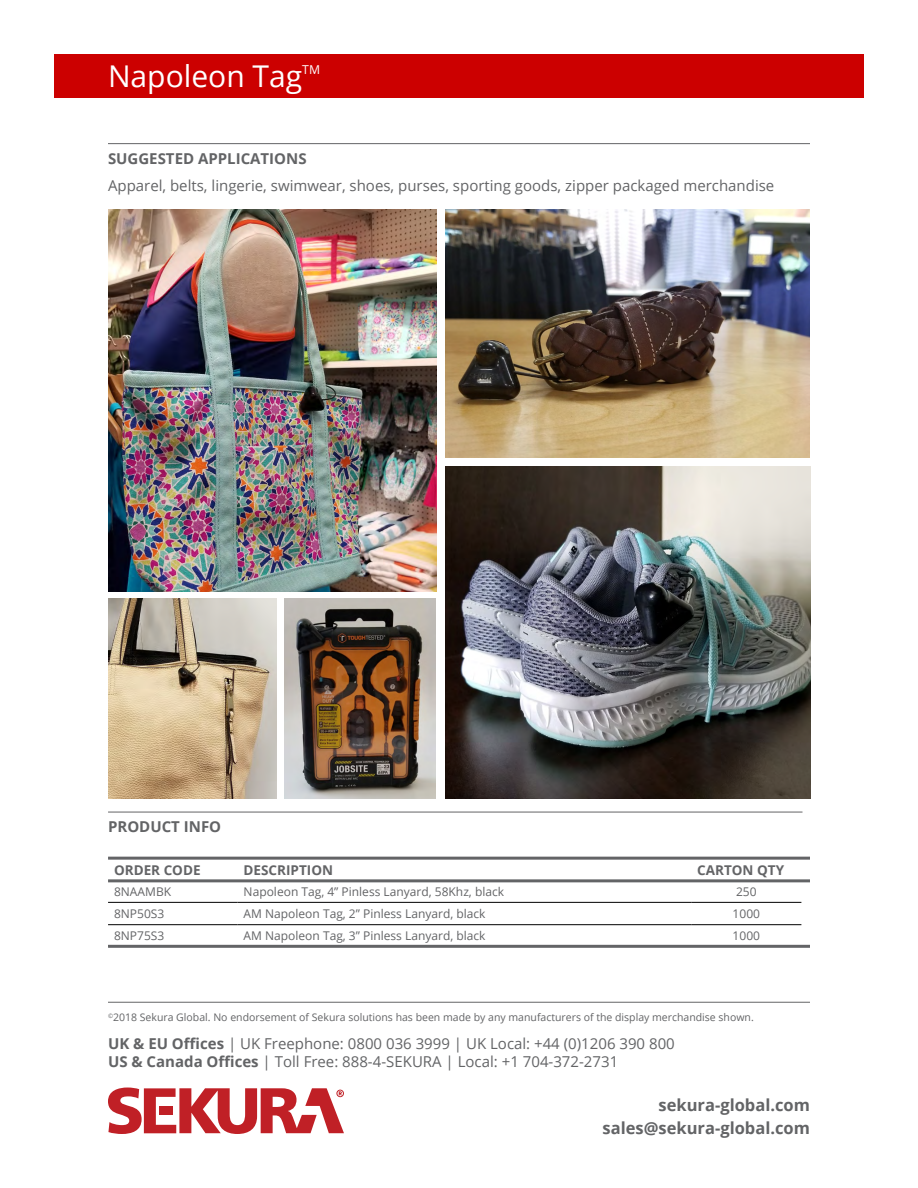
<style>
.page{position:relative;width:918px;height:1188px;background:#fff}
.page>*{position:absolute;margin:0;border:0;box-sizing:border-box;transform-origin:0 0}
.t1{font:30px "Open Sans";color:#fff}
.t2{font:700 16.5px "Open Sans";color:#636466}
.t3{font:15px/18px "Open Sans";color:#636466}
.t4{font:700 15px "Open Sans";color:#636466}
.t5{font:700 13.5px "Open Sans";color:#636466}
.t6{font:12.3px "Open Sans";color:#fff}
.t7{font:12px "Open Sans";color:#636466}
.t8{font:10.5px "Open Sans";color:#636466}
.s1{font-weight:700}
</style>
<div class="page">
<svg style="left:108px;top:1088px;width:236px;height:46px"></svg>
<div style="left:54px;top:54px;width:810px;height:43px;background:#c00"></div>
<hr style="left:108px;top:1002px;width:702px;height:1px;background:#636466">
<hr style="left:108px;top:143px;width:702px;height:1px;background:#636466">
<hr style="left:108px;top:812px;width:694px;height:1px;background:#636466">
<hr style="left:238px;top:902px;width:453px;height:1px;background:#000">
<hr style="left:691px;top:902px;width:110px;height:1px;background:#000">
<hr style="left:238px;top:924px;width:453px;height:1px;background:#000">
<hr style="left:691px;top:924px;width:110px;height:1px;background:#000">
<hr style="left:108px;top:902px;width:130px;height:1px;background:#000">
<hr style="left:108px;top:924px;width:130px;height:1px;background:#000">
<hr style="left:108px;top:857px;width:702px;height:3px;background:#636466">
<hr style="left:108px;top:879px;width:702px;height:3px;background:#636466">
<hr style="left:108px;top:945px;width:702px;height:3px;background:#636466">
<img style="left:284px;top:598px;width:152px;height:201px">
<img style="left:446px;top:466px;width:364px;height:333px">
<img style="left:108px;top:598px;width:168px;height:201px">
<img style="left:446px;top:210px;width:364px;height:248px">
<img style="left:108px;top:210px;width:328px;height:382px">
<h1 class="t1" style="left:108px;top:56px;width:196px">Napoleon Tag</h1>
<p class="t6" style="left:302px;top:61px;width:19px">TM</p>
<p class="t4" style="left:108px;top:148px;width:200px">SUGGESTED APPLICATIONS</p>
<p class="t3" style="left:108px;top:176px;width:668px">Apparel, belts, lingerie, swimwear, shoes, purses, sporting goods, zipper packaged merchandise</p>
<p class="t4" style="left:108px;top:816px;width:115px">PRODUCT INFO</p>
<p class="t5" style="left:114px;top:861px;width:88px">ORDER CODE</p>
<p class="t5" style="left:244px;top:861px;width:91px">DESCRIPTION</p>
<p class="t5" style="left:697px;top:861px;width:88px">CARTON QTY</p>
<p class="t7" style="left:114px;top:884px;width:59px">8NAAMBK</p>
<p class="t7" style="left:244px;top:884px;width:262px">Napoleon Tag, 4” Pinless Lanyard, 58Khz, black</p>
<p class="t7" style="left:736px;top:884px;width:22px">250</p>
<p class="t7" style="left:114px;top:905px;width:52px">8NP50S3</p>
<p class="t7" style="left:244px;top:905px;width:243px">AM Napoleon Tag, 2” Pinless Lanyard, black</p>
<p class="t7" style="left:733px;top:906px;width:29px">1000</p>
<p class="t7" style="left:114px;top:927px;width:52px">8NP75S3</p>
<p class="t7" style="left:244px;top:927px;width:243px">AM Napoleon Tag, 3” Pinless Lanyard, black</p>
<p class="t7" style="left:733px;top:927px;width:29px">1000</p>
<p class="t8" style="left:108px;top:1010px;width:647px"><sup>©</sup>2018 Sekura Global. No endorsement of Sekura solutions has been made by any manufacturers of the display merchandise shown.</p>
<p class="t3" style="left:108px;top:1034px;width:568px"><span class="s1">UK &amp; EU Offices</span> | UK Freephone: 0800 036 3999 | UK Local: +44 (0)1206 390 800<br><span class="s1">US &amp; Canada Offices</span> | Toll Free: 888-4-SEKURA | Local: +1 704-372-2731</p>
<p class="t2" style="left:659px;top:1093px;width:153px">sekura-global.com</p>
<p class="t2" style="left:603px;top:1116px;width:209px">sales@sekura-global.com</p>
</div>
